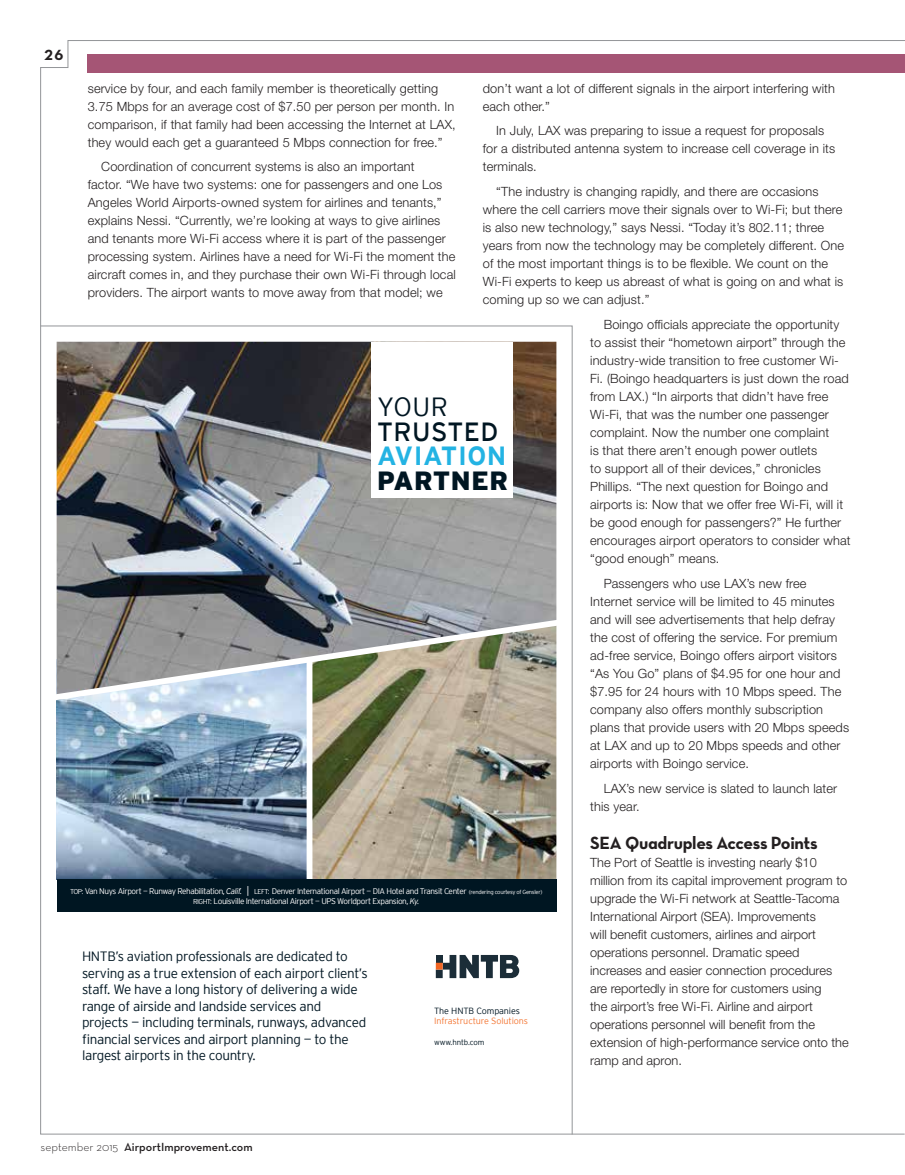
<style>
.page{position:relative;width:905px;height:1175px;background:#fff}
.page>*{position:absolute;margin:0;border:0;box-sizing:border-box;transform-origin:0 0}
.t1{font:700 26.25px "Interstate";letter-spacing:.02em;color:#23b3e3}
.t2{font:26.25px "Interstate";letter-spacing:.02em;color:#001622}
.t3{font:900 26.25px "Interstate";letter-spacing:.02em;color:#001622}
.t4{font:300 26.25px "Interstate";color:#001622}
.t5{font:18px "Neutraface Text Bold Alt";letter-spacing:-.02em;color:#231f20}
.t6{font:15px "Neutraface Text Bold Alt";color:#231f20}
.t7{font:300 13.5px/16.5px "Interstate";letter-spacing:-.025em;color:#001622}
.t8{font:300 12.75px/18px "Helvetica Neue LT Std";letter-spacing:.01em;color:#231f20}
.t9{font:12px "Neutraface Text Demi Alt";color:#231f20}
.t10{font:300 9px "Interstate";letter-spacing:-.01em;color:#f47836}
.t11{font:300 9px "Interstate";letter-spacing:-.01em;color:#001622}
.t12{font:300 8.25px/9.9px "Interstate";letter-spacing:-.05em;color:#fff;text-align:center}
.t13{font:300 7.8px "Interstate";letter-spacing:-.01em;color:#001622}
.s1{font-size:7.05px}
.s2{font-style:italic}
.s3{font-size:9.9px}
.s4{font-size:5.85px}
.s5{font-family:"Neutraface Text Light Alt"}
</style>
<div class="page">
<div style="left:88px;top:54px;width:816px;height:19px;background:#a55575"></div>
<svg style="left:40px;top:325px;width:533px;height:810px"></svg>
<img style="left:312px;top:708px;width:244px;height:171px">
<img style="left:57px;top:708px;width:249px;height:171px">
<img style="left:57px;top:342px;width:499px;height:269px">
<div style="left:371px;top:342px;width:142px;height:155px;background:#fff"></div>
<div style="left:306px;top:660px;width:6px;height:230px;background:#fff"></div>
<img style="left:57px;top:611px;width:499px;height:97px">
<div style="left:57px;top:879px;width:499px;height:32px;background:#001622"></div>
<div style="left:436px;top:969px;width:6px;height:9px;background:#1b2d38"></div>
<div style="left:436px;top:955px;width:6px;height:7px;background:#1b2d38"></div>
<div style="left:436px;top:962px;width:6px;height:7px;background:#f26522"></div>
<svg style="left:442px;top:955px;width:77px;height:23px"></svg>
<p class="t6" style="left:45px;top:45px;width:20px">26</p>
<p class="t8" style="left:88px;top:79px;width:369px">service by four, and each family member is theoretically getting 3.75 Mbps for an average cost of $7.50 per person per month. In comparison, if that family had been accessing the Internet at LAX, they would each get a guaranteed 5 Mbps connection for free.”</p>
<p class="t8" style="left:88px;top:157px;width:369px;text-indent:14px">Coordination of concurrent systems is also an important<br>factor. “We have two systems: one for passengers and one Los Angeles World Airports-owned system for airlines and tenants,” explains Nessi. “Currently, we’re looking at ways to give airlines and tenants more Wi-Fi access where it is part of the passenger processing system. Airlines have a need for Wi-Fi the moment the aircraft comes in, and they purchase their own Wi-Fi through local providers. The airport wants to move away from that model; we</p>
<p class="t8" style="left:483px;top:79px;width:354px">don’t want a lot of different signals in the airport interfering with each other.”</p>
<p class="t8" style="left:483px;top:122px;width:354px;text-indent:14px">In July, LAX was preparing to issue a request for proposals for a distributed antenna system to increase cell coverage in its terminals.</p>
<p class="t8" style="left:483px;top:182px;width:363px;text-indent:14px">“The industry is changing rapidly, and there are occasions where the cell carriers move their signals over to Wi-Fi; but there is also new technology,” says Nessi. “Today it’s 802.11; three years from now the technology may be completely different. One of the most important things is to be flexible. We count on the Wi-Fi experts to keep us abreast of what is going on and what is coming up so we can adjust.”</p>
<p class="t8" style="left:590px;top:315px;width:262px;text-indent:14px">Boingo officials appreciate the opportunity to assist their “hometown airport” through the industry-wide transition to free customer Wi-Fi. (Boingo headquarters is just down the road from LAX.) “In airports that didn’t have free Wi-Fi, that was the number one passenger complaint. Now the number one complaint<br>is that there aren’t enough power outlets<br>to support all of their devices,” chronicles Phillips. “The next question for Boingo and airports is: Now that we offer free Wi-Fi, will it be good enough for passengers?” He further encourages airport operators to consider what “good enough” means.</p>
<p class="t8" style="left:590px;top:574px;width:260px;text-indent:14px">Passengers who use LAX’s new free Internet service will be limited to 45 minutes and will see advertisements that help defray the cost of offering the service. For premium ad-free service, Boingo offers airport visitors “As You Go” plans of $4.95 for one hour and $7.95 for 24 hours with 10 Mbps speed. The company also offers monthly subscription plans that provide users with 20 Mbps speeds at LAX and up to 20 Mbps speeds and other airports with Boingo service.</p>
<p class="t8" style="left:590px;top:779px;width:248px;text-indent:14px">LAX’s new service is slated to launch later this year.</p>
<h2 class="t5" style="left:590px;top:831px;width:229px">SEA Quadruples Access Points</h2>
<p class="t8" style="left:590px;top:853px;width:260px">The Port of Seattle is investing nearly $10 million from its capital improvement program to upgrade the Wi-Fi network at Seattle-Tacoma International Airport (SEA). Improvements<br>will benefit customers, airlines and airport operations personnel. Dramatic speed increases and easier connection procedures are reportedly in store for customers using<br>the airport’s free Wi-Fi. Airline and airport operations personnel will benefit from the extension of high-performance service onto the ramp and apron.</p>
<h1 class="t4" style="left:377px;top:391px;width:72px">Your</h1>
<h1 class="t2" style="left:377px;top:416px;width:123px">TRUSTED</h1>
<h1 class="t1" style="left:377px;top:441px;width:131px">AVIATION</h1>
<h1 class="t3" style="left:377px;top:466px;width:133px">PARTNER</h1>
<p class="t12" style="left:70px;top:886px;width:474px"><span class="s1">ToP:</span> Van Nuys Airport — runway rehabilitation, <span class="s2">Calif.</span> <span class="s3">|</span> <span class="s1">LEFT:</span> Denver International Airport — DIA Hotel and Transit Center <span class="s4">(rendering courtesy of Gensler) </span><span class="s1">rIGHT:</span> Louisville International Airport — uPS Worldport Expansion, <span class="s2">Ky.</span></p>
<p class="t7" style="left:82px;top:948px;width:287px">HNTB’s aviation professionals are dedicated to serving as a true extension of each airport client’s staff. We have a long history of delivering a wide range of airside and landside services and projects — including terminals, runways, advanced financial services and airport planning — to the largest airports in the country.</p>
<p class="t11" style="left:434px;top:1006px;width:87px">The HNTB Companies</p>
<p class="t10" style="left:434px;top:1016px;width:95px">Infrastructure Solutions</p>
<p class="t13" style="left:434px;top:1038px;width:52px">www.hntb.com</p>
<p class="t9" style="left:40px;top:1139px;width:214px"><span class="s5">september 2015</span> AirportImprovement.com</p>
</div>
